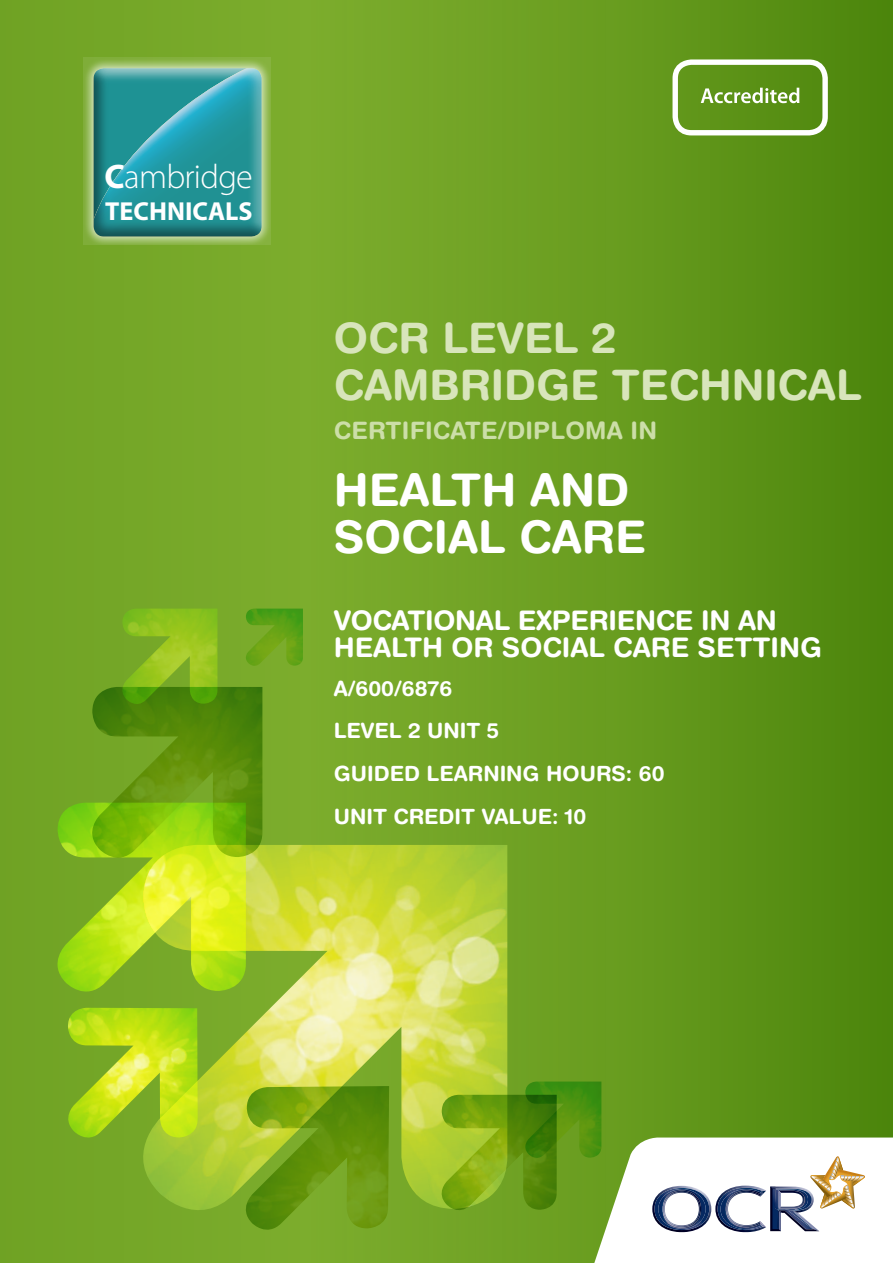
<style>
.page{position:relative;width:893px;height:1263px;background:#fff}
.page>*{position:absolute;margin:0;border:0;box-sizing:border-box;transform-origin:0 0}
.t1{font:700 45px/46.5px "Helvetica Rounded LT";color:#fff}
.t2{font:700 42px/46.5px "Helvetica Rounded LT";color:#d8e5bb}
.t3{font:300 34.2px "Myriad Pro";letter-spacing:-.02em;color:#fff}
.t4{font:700 27px/27px "Helvetica Rounded LT";letter-spacing:-.01em;color:#fff}
.t5{font:700 26.1px "Myriad Pro";color:#fff}
.t6{font:700 24px "Helvetica Rounded LT";letter-spacing:.01em;color:#ccdea8}
.t7{font:700 21px "Helvetica Rounded LT";color:#fff}
.s1{font-weight:700}
</style>
<div class="page">
<svg style="left:605px;top:0;width:288px;height:1137px;background:#5a9116"></svg>
<div style="left:0;top:0;width:605px;height:1263px;background:#73a527"></div>
<img style="left:143px;top:845px;width:364px;height:365px">
<img style="left:238px;top:1086px;width:151px;height:144px">
<img style="left:68px;top:1008px;width:130px;height:137px">
<img style="left:57px;top:803px;width:189px;height:199px">
<img style="left:435px;top:1095px;width:122px;height:115px">
<img style="left:82px;top:687px;width:180px;height:180px">
<img style="left:521px;top:1081px;width:80px;height:81px">
<img style="left:117px;top:609px;width:100px;height:100px">
<img style="left:246px;top:609px;width:57px;height:57px">
<div style="left:672px;top:59px;width:156px;height:76px;border:5px solid #fff;border-radius:16px"></div>
<svg style="left:701px;top:88px;width:98px;height:15px"></svg>
<svg style="left:591px;top:1137px;width:302px;height:126px"></svg>
<svg style="left:83px;top:57px;width:187px;height:188px;background:#9abe62"></svg>
<svg style="left:94px;top:68px;width:168px;height:169px;background:#29949a"></svg>
<p class="t3" style="left:105px;top:156px;width:150px"><span class="s1">C</span>ambridge</p>
<p class="t5" style="left:105px;top:194px;width:149px">TECHNICALS</p>
<p class="t2" style="left:334px;top:314px;width:529px">OCR LEVEL 2<br>CAMBRIDGE TECHNICAL</p>
<p class="t6" style="left:334px;top:415px;width:325px">CERTIFICATE/DIPLOMA IN</p>
<p class="t1" style="left:334px;top:466px;width:314px">HEALTH AND<br>SOCIAL CARE</p>
<p class="t4" style="left:334px;top:606px;width:490px">VOCATIONAL EXPERIENCE IN AN<br>HEALTH OR SOCIAL CARE SETTING</p>
<p class="t7" style="left:334px;top:675px;width:120px">A/600/6876</p>
<p class="t7" style="left:334px;top:718px;width:167px">LEVEL 2 UNIT 5</p>
<p class="t7" style="left:334px;top:761px;width:332px">GUIDED LEARNING HOURS: 60</p>
<p class="t7" style="left:334px;top:803px;width:254px">UNIT CREDIT VALUE: 10</p>
</div>
